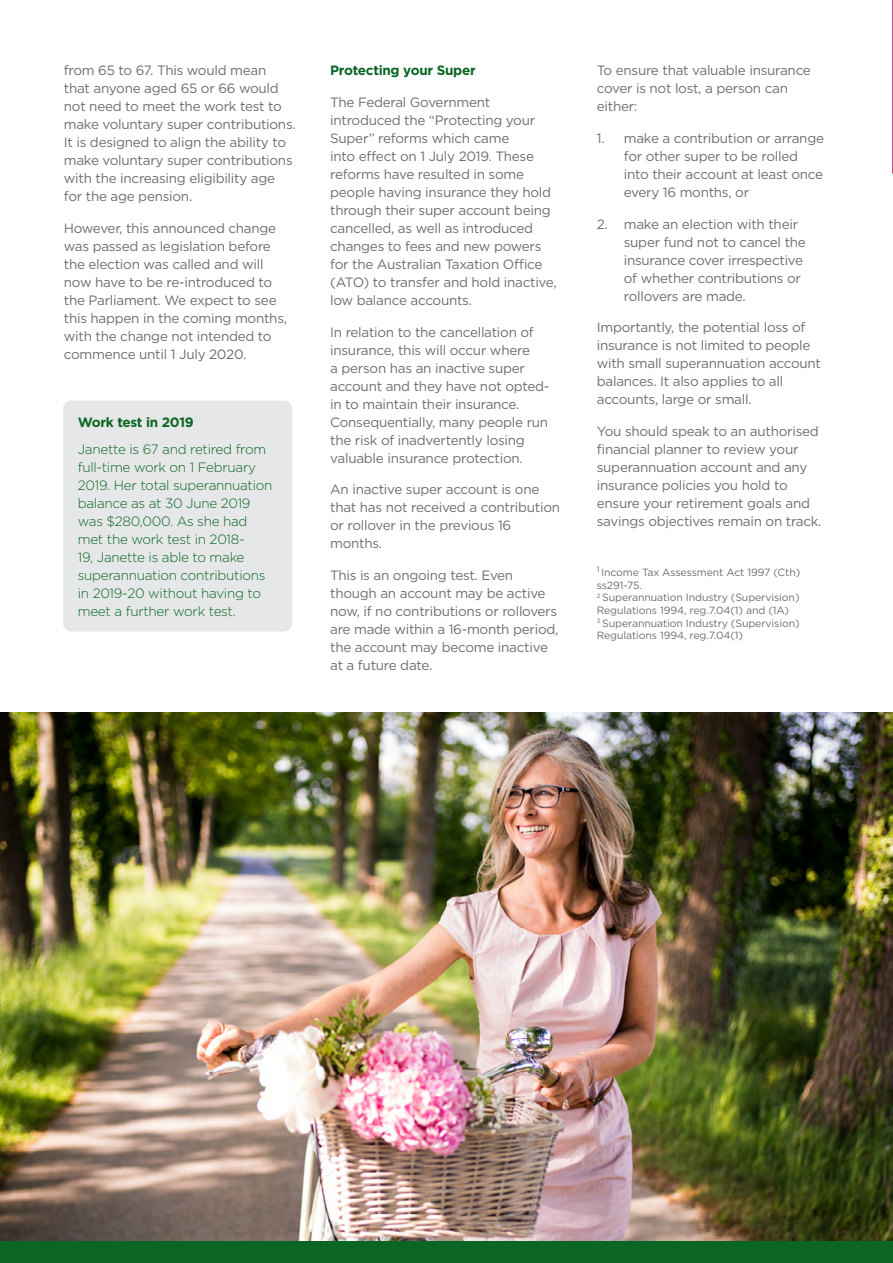
<style>
.page{position:relative;width:893px;height:1263px;background:#fff}
.page>*{position:absolute;margin:0;border:0;box-sizing:border-box;transform-origin:0 0}
.t1{font:13.5px/18px "Gotham";letter-spacing:-.02em;color:#6d6e71}
.t2{font:300 13.5px/18px "Gotham";letter-spacing:-.02em;color:#0b6623}
.t3{font:700 13.5px "Gotham";letter-spacing:-.02em;color:#0b6623}
.t4{font:10.5px/12.6px "Gotham";letter-spacing:-.01em;color:#6d6e71}
</style>
<div class="page">
<img style="left:0;top:713px;width:893px;height:528px">
<svg style="left:892px;top:0;width:1px;height:174px"></svg>
<div style="left:63px;top:401px;width:229px;height:230px;background:#e6e7e8;border-radius:9px"></div>
<div style="left:0;top:1241px;width:893px;height:22px;background:#0b6623"></div>
<p class="t1" style="left:64px;top:61px;width:233px">from 65 to 67. This would mean that anyone aged 65 or 66 would not need to meet the work test to make voluntary super contributions.<br>It is designed to align the ability to make voluntary super contributions with the increasing eligibility age for the age pension.</p>
<p class="t1" style="left:64px;top:219px;width:225px">However, this announced change was passed as legislation before the election was called and will now have to be re-introduced to the Parliament. We expect to see this happen in the coming months, with the change not intended to commence until 1 July 2020.</p>
<p class="t3" style="left:78px;top:413px;width:117px">Work test in 2019</p>
<p class="t2" style="left:78px;top:440px;width:196px">Janette is 67 and retired from full-time work on 1 February<br>2019. Her total superannuation balance as at 30 June 2019 was $280,000. As she had met the work test in 2018-<br>19, Janette is able to make superannuation contributions in 2019-20 without having to meet a further work test.</p>
<p class="t3" style="left:330px;top:61px;width:147px">Protecting your Super</p>
<p class="t1" style="left:330px;top:93px;width:228px">The Federal Government introduced the “Protecting your<br>Super” reforms which came<br>into effect on 1 July 2019. These reforms have resulted in some people having insurance they hold through their super account being cancelled, as well as introduced changes to fees and new powers for the Australian Taxation Office (ATO) to transfer and hold inactive, low balance accounts.</p>
<p class="t1" style="left:330px;top:323px;width:221px">In relation to the cancellation of insurance, this will occur where<br>a person has an inactive super account and they have not opted&shy;in to maintain their insurance.<br>Consequentially, many people run the risk of inadvertently losing valuable insurance protection.</p>
<p class="t1" style="left:330px;top:480px;width:231px">An inactive super account is one that has not received a contribution or rollover in the previous 16 months.</p>
<p class="t1" style="left:330px;top:566px;width:230px">This is an ongoing test. Even though an account may be active now, if no contributions or rollovers are made within a 16-month period, the account may become inactive at a future date.</p>
<p class="t1" style="left:597px;top:61px;width:216px">To ensure that valuable insurance cover is not lost, a person can either:</p>
<p class="t1" style="left:624px;top:129px;width:202px;text-indent:-27px">1. make a contribution or arrange for other super to be rolled into their account at least once every 16 months, or</p>
<p class="t1" style="left:624px;top:215px;width:184px;text-indent:-27px">2. make an election with their super fund not to cancel the insurance cover irrespective of whether contributions or rollovers are made.</p>
<p class="t1" style="left:597px;top:318px;width:226px">Importantly, the potential loss of insurance is not limited to people with small superannuation account balances. It also applies to all accounts, large or small.</p>
<p class="t1" style="left:597px;top:422px;width:226px">You should speak to an authorised financial planner to review your superannuation account and any insurance policies you hold to ensure your retirement goals and savings objectives remain on track.</p>
<p class="t4" style="left:597px;top:566px;width:205px"><sup>1</sup> Income Tax Assessment Act 1997 (Cth) ss291-75.<br><sup>2</sup> Superannuation Industry (Supervision)<br>Regulations 1994, reg.7.04(1) and (1A)<br><sup>3</sup> Superannuation Industry (Supervision)<br>Regulations 1994, reg.7.04(1)</p>
</div>
